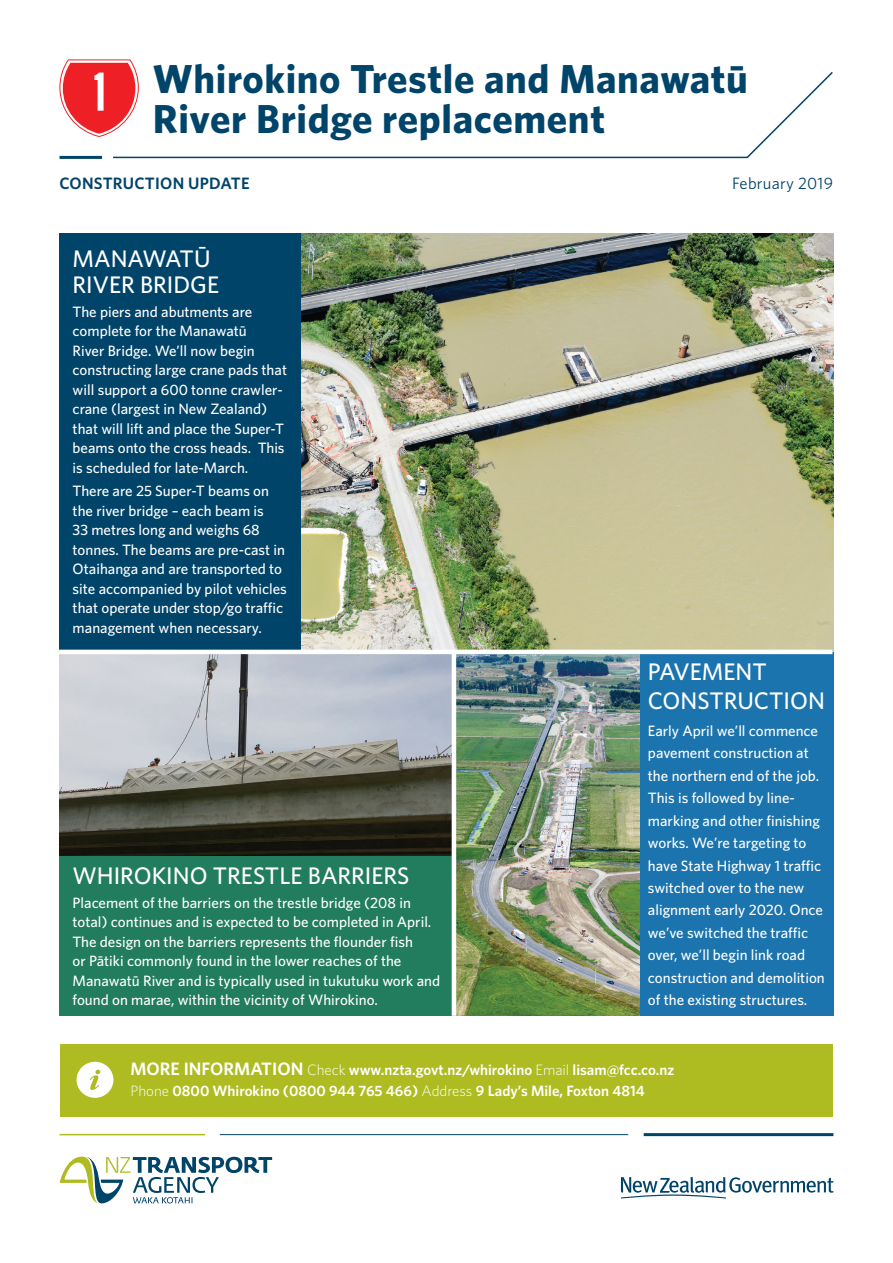
<style>
.page{position:relative;width:893px;height:1263px;background:#fff}
.page>*{position:absolute;margin:0;border:0;box-sizing:border-box;transform-origin:0 0}
.t1{font:700 40.5px/40.5px "Whitney";letter-spacing:.015em;color:#00446a}
.t2{font:500 24px/25.5px "Whitney";color:#fff}
.t3{font:600 16.5px "Whitney";letter-spacing:.015em;color:#00446a}
.t4{font:16.5px "Whitney";letter-spacing:.015em;color:#00446a}
.t5{font:500 15px/19.5px "Whitney";color:#fff}
.t6{font:600 15px/21px "Whitney";color:#fff}
.s1{font-size:18px}
.s2{font-weight:300}
</style>
<div class="page">
<div style="left:639px;top:652px;width:194px;height:364px;background:#1b74ae"></div>
<img style="left:60px;top:654px;width:392px;height:203px">
<div style="left:60px;top:857px;width:394px;height:159px;background:#217d5d"></div>
<svg style="left:60px;top:60px;width:76px;height:77px"></svg>
<hr style="left:644px;top:1133px;width:189px;height:3px;background:#00446a">
<hr style="left:220px;top:1134px;width:408px;height:1px;background:#00446a">
<hr style="left:60px;top:1134px;width:145px;height:1px;background:#aebc21">
<svg style="left:621px;top:1177px;width:212px;height:21px"></svg>
<svg style="left:60px;top:1156px;width:212px;height:48px"></svg>
<div style="left:60px;top:1044px;width:772px;height:72px;background:#aebc21"></div>
<div style="left:77px;top:1062px;width:36px;height:36px;background:#fff;border-radius:50%"></div>
<svg style="left:90px;top:1070px;width:10px;height:20px"></svg>
<hr style="left:60px;top:156px;width:42px;height:3px;background:#00446a">
<svg style="left:112px;top:70px;width:721px;height:89px"></svg>
<img style="left:456px;top:654px;width:183px;height:362px">
<img style="left:300px;top:234px;width:533px;height:418px">
<div style="left:59px;top:234px;width:241px;height:418px;background:#00446a"></div>
<hr style="left:59px;top:650px;width:773px;height:4px;background:#fff">
<hr style="left:452px;top:652px;width:4px;height:364px;background:#fff">
<h1 class="t1" style="left:153px;top:58px;width:597px">Whirokino Trestle and Manawatū<br>River Bridge replacement</h1>
<p class="t3" style="left:60px;top:173px;width:192px">CONSTRUCTION UPDATE</p>
<p class="t4" style="left:732px;top:173px;width:102px">February 2019</p>
<h2 class="t2" style="left:73px;top:246px;width:148px">MANAWATŪ<br>RIVER BRIDGE</h2>
<p class="t5" style="left:73px;top:301px;width:216px">The piers and abutments are complete for the Manawatū<br>River Bridge. We’ll now begin constructing large crane pads that will support a 600 tonne crawler&shy;crane (largest in New Zealand) that will lift and place the Super-T beams onto the cross heads. This is scheduled for late-March.</p>
<p class="t5" style="left:73px;top:481px;width:216px">There are 25 Super-T beams on the river bridge – each beam is<br>33 metres long and weighs 68 tonnes. The beams are pre-cast in<br>Otaihanga and are transported to site accompanied by pilot vehicles that operate under stop/go traffic management when necessary.</p>
<h2 class="t2" style="left:72px;top:862px;width:338px">WHIROKINO TRESTLE BARRIERS</h2>
<p class="t5" style="left:72px;top:893px;width:369px">Placement of the barriers on the trestle bridge (208 in total) continues and is expected to be completed in April.<br>The design on the barriers represents the flounder fish<br>or Pātiki commonly found in the lower reaches of the Manawatū River and is typically used in tukutuku work and found on marae, within the vicinity of Whirokino.</p>
<h2 class="t2" style="left:648px;top:657px;width:178px;line-height:28.5px">PAVEMENT<br>CONSTRUCTION</h2>
<p class="t5" style="left:648px;top:719px;width:178px;line-height:22.5px">Early April we’ll commence pavement construction at the northern end of the job.<br>This is followed by line&shy;marking and other finishing works. We’re targeting to have State Highway 1 traffic switched over to the new alignment early 2020. Once we’ve switched the traffic over, we’ll begin link road construction and demolition of the existing structures.</p>
<p class="t6" style="left:130px;top:1059px;width:545px"><span class="s1">MORE INFORMATION</span> <span class="s2">Check</span> www.nzta.govt.nz/whirokino <span class="s2">Email</span> lisam@fcc.co.nz<br><span class="s2">Phone</span> 0800 Whirokino (0800 944 765 466) <span class="s2">Address</span> 9 Lady’s Mile, Foxton 4814</p>
</div>
